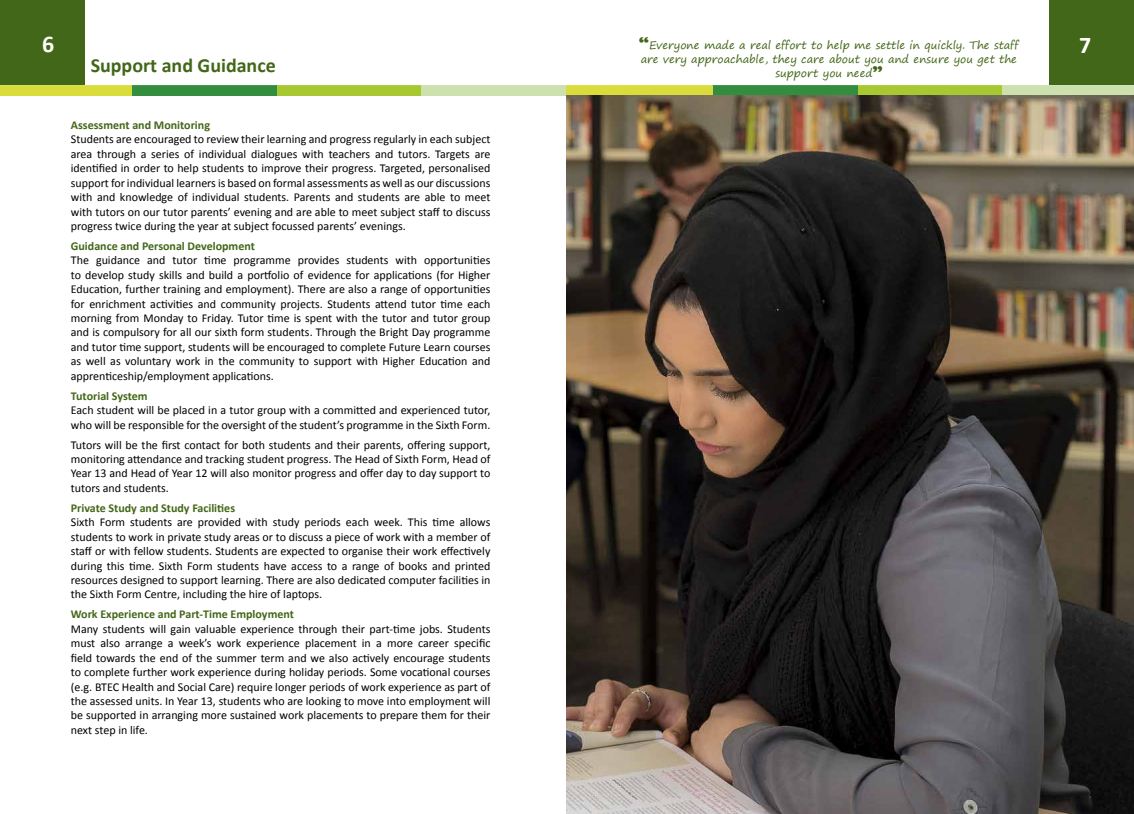
<style>
.page{position:relative;width:1134px;height:814px;background:#fff}
.page>*{position:absolute;margin:0;border:0;box-sizing:border-box;transform-origin:0 0}
.t1{font:700 24px "Calibri";color:#fff}
.t2{font:700 20px "Calibri";color:#436718}
.t3{font:12px/14.4px "Calibri";color:#000;text-align:justify}
.t4{font:700 12px "Calibri";color:#436718}
.t5{font:11px/14px "Segoe Print";color:#436718;text-align:center}
.s1{font-family:"Cairo SF";font-size:15px}
</style>
<div class="page">
<div style="left:0;top:0;width:85px;height:85px;background:#436718"></div>
<div style="left:1049px;top:0;width:85px;height:85px;background:#436718"></div>
<img style="left:0;top:85px;width:567px;height:10px">
<img style="left:567px;top:85px;width:567px;height:729px">
<h1 class="t1" style="left:42px;top:28px;width:14px">6</h1>
<h1 class="t1" style="left:1079px;top:30px;width:14px">7</h1>
<h2 class="t2" style="left:91px;top:53px;width:187px">Support and Guidance</h2>
<p class="t5" style="left:639px;top:38px;width:381px"><span class="s1">“</span>Everyone made a real effort to help me settle in quickly. The staff are very approachable, they care about you and ensure you get the support you need<span class="s1">”</span></p>
<p class="t4" style="left:71px;top:117px;width:141px">Assessment and Monitoring</p>
<p class="t3" style="left:71px;top:132px;width:421px">Students are encouraged to review their learning and progress regularly in each subject area through a series of individual dialogues with teachers and tutors. Targets are identified in order to help students to improve their progress. Targeted, personalised support for individual learners is based on formal assessments as well as our discussions with and knowledge of individual students. Parents and students are able to meet with tutors on our tutor parents’ evening and are able to meet subject staff to discuss progress twice during the year at subject focussed parents’ evenings.</p>
<p class="t4" style="left:71px;top:238px;width:186px">Guidance and Personal Development</p>
<p class="t3" style="left:71px;top:253px;width:421px">The guidance and tutor time programme provides students with opportunities to develop study skills and build a portfolio of evidence for applications (for Higher Education, further training and employment). There are also a range of opportunities for enrichment activities and community projects. Students attend tutor time each morning from Monday to Friday. Tutor time is spent with the tutor and tutor group and is compulsory for all our sixth form students. Through the Bright Day programme and tutor time support, students will be encouraged to complete Future Learn courses as well as voluntary work in the community to support with Higher Education and apprenticeship/employment applications.</p>
<p class="t4" style="left:71px;top:388px;width:78px">Tutorial System</p>
<p class="t3" style="left:71px;top:403px;width:421px">Each student will be placed in a tutor group with a committed and experienced tutor, who will be responsible for the oversight of the student’s programme in the Sixth Form.</p>
<p class="t3" style="left:71px;top:437px;width:421px">Tutors will be the first contact for both students and their parents, offering support, monitoring attendance and tracking student progress. The Head of Sixth Form, Head of Year 13 and Head of Year 12 will also monitor progress and offer day to day support to tutors and students.</p>
<p class="t4" style="left:71px;top:500px;width:166px">Private Study and Study Facilities</p>
<p class="t3" style="left:71px;top:515px;width:421px">Sixth Form students are provided with study periods each week. This time allows students to work in private study areas or to discuss a piece of work with a member of staff or with fellow students. Students are expected to organise their work effectively during this time. Sixth Form students have access to a range of books and printed resources designed to support learning. There are also dedicated computer facilities in the Sixth Form Centre, including the hire of laptops.</p>
<p class="t4" style="left:71px;top:606px;width:225px">Work Experience and Part-Time Employment</p>
<p class="t3" style="left:71px;top:621px;width:421px">Many students will gain valuable experience through their part-time jobs. Students must also arrange a week’s work experience placement in a more career specific field towards the end of the summer term and we also actively encourage students to complete further work experience during holiday periods. Some vocational courses (e.g. BTEC Health and Social Care) require longer periods of work experience as part of the assessed units. In Year 13, students who are looking to move into employment will be supported in arranging more sustained work placements to prepare them for their next step in life.</p>
</div>
